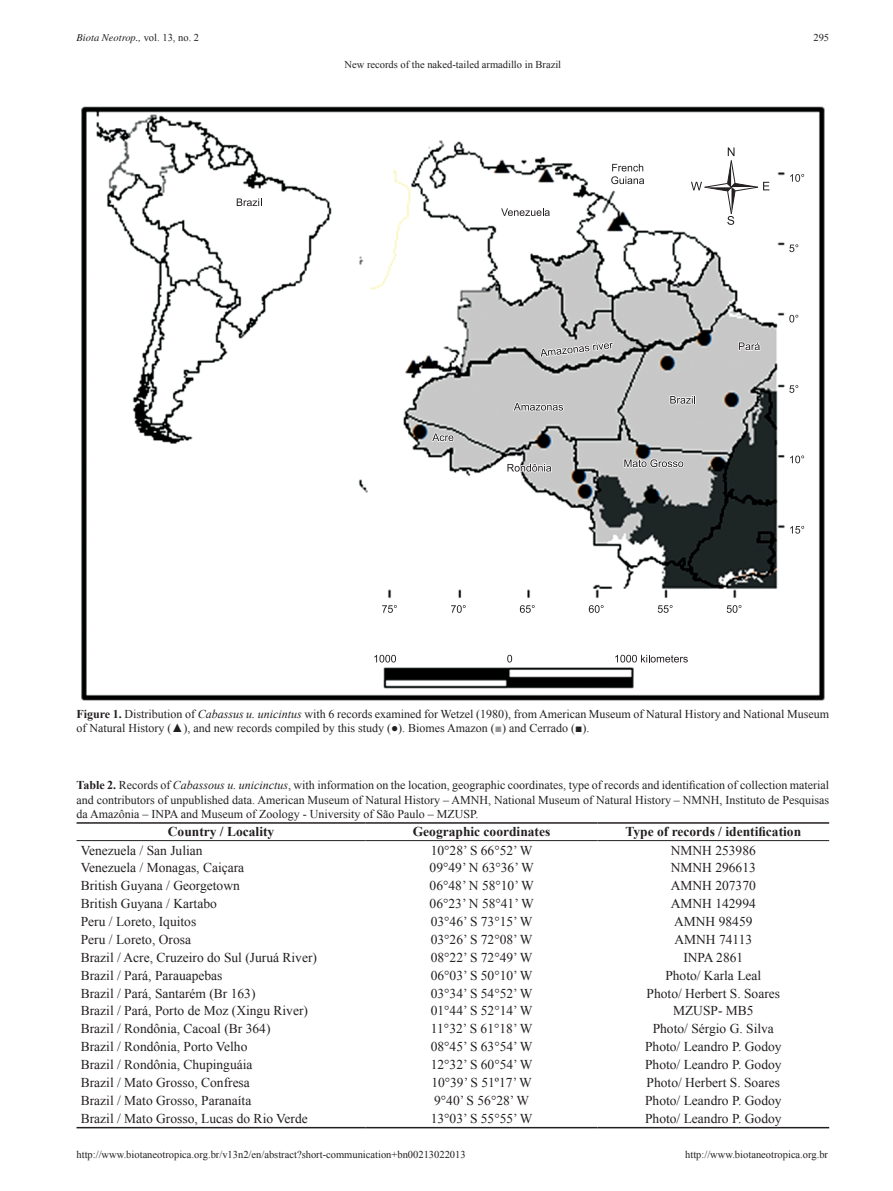
<style>
.page{position:relative;width:893px;height:1191px;background:#fff}
.page>*{position:absolute;margin:0;border:0;box-sizing:border-box;transform-origin:0 0}
.Texto_Tabela{font:13.5px "Times New Roman";color:#231f20}
.Título_Tabela{font:700 13.5px "Times New Roman";color:#231f20}
._1__Legenda_figura{font:12px/14.4px "Times New Roman";color:#231f20}
.rodape_master{font:10.5px "Times New Roman";color:#231f20}
.t1{font:italic 10.5px "Times";color:#231f20}
.Equação{font:10.5px "Times New Roman";color:#231f20}
.s1{font-family:"Times New Roman";font-style:normal}
.s2{font-weight:700}
.s3{font-style:italic}
.s4{color:#939598}
</style>
<div class="page">
<img style="left:81px;top:106px;width:743px;height:595px">
<svg style="left:609px;top:157px;width:38px;height:29px"></svg>
<svg style="left:499px;top:206px;width:53px;height:15px"></svg>
<svg style="left:539px;top:321px;width:75px;height:37px;background:#b7b7b7"></svg>
<svg style="left:512px;top:397px;width:53px;height:15px"></svg>
<svg style="left:430px;top:427px;width:25px;height:16px"></svg>
<svg style="left:506px;top:462px;width:48px;height:11px"></svg>
<svg style="left:623px;top:451px;width:62px;height:20px"></svg>
<svg style="left:669px;top:394px;width:27px;height:11px"></svg>
<svg style="left:237px;top:198px;width:25px;height:8px"></svg>
<svg style="left:737px;top:336px;width:25px;height:16px"></svg>
<svg style="left:374px;top:655px;width:22px;height:7px"></svg>
<svg style="left:507px;top:655px;width:5px;height:7px"></svg>
<svg style="left:615px;top:655px;width:73px;height:7px"></svg>
<svg style="left:691px;top:147px;width:78px;height:78px"></svg>
<svg style="left:790px;top:174px;width:14px;height:8px"></svg>
<svg style="left:789px;top:244px;width:9px;height:8px"></svg>
<svg style="left:789px;top:315px;width:9px;height:7px"></svg>
<svg style="left:789px;top:385px;width:9px;height:8px"></svg>
<svg style="left:790px;top:455px;width:14px;height:8px"></svg>
<svg style="left:790px;top:526px;width:14px;height:7px"></svg>
<svg style="left:727px;top:605px;width:14px;height:8px"></svg>
<svg style="left:658px;top:605px;width:14px;height:8px"></svg>
<svg style="left:589px;top:605px;width:15px;height:8px"></svg>
<svg style="left:520px;top:605px;width:15px;height:8px"></svg>
<svg style="left:451px;top:605px;width:15px;height:8px"></svg>
<svg style="left:382px;top:605px;width:15px;height:8px"></svg>
<hr style="left:77px;top:822px;width:289px;height:1px;background:#231f20">
<hr style="left:366px;top:822px;width:231px;height:1px;background:#231f20">
<hr style="left:597px;top:822px;width:232px;height:1px;background:#231f20">
<hr style="left:77px;top:1126px;width:289px;height:2px;background:#231f20">
<hr style="left:366px;top:1126px;width:231px;height:2px;background:#231f20">
<hr style="left:597px;top:1126px;width:232px;height:2px;background:#231f20">
<hr style="left:77px;top:840px;width:289px;height:1px;background:#231f20">
<hr style="left:366px;top:840px;width:231px;height:1px;background:#231f20">
<hr style="left:597px;top:840px;width:232px;height:1px;background:#231f20">
<p class="t1" style="left:77px;top:32px;width:124px">Biota Neotrop., <span class="s1">vol. 13, no. 2</span></p>
<p class="rodape_master" style="left:345px;top:57px;width:218px">New records of the naked-tailed armadillo in Brazil</p>
<p class="Equação" style="left:813px;top:31px;width:17px">295</p>
<p class="_1__Legenda_figura" style="left:77px;top:706px;width:754px"><span class="s2">Figure 1.</span> Distribution of <span class="s3">Cabassus u. unicintus</span> with 6 records examined for Wetzel (1980), from American Museum of Natural History and National Museum of Natural History (▲), and new records compiled by this study (●). Biomes Amazon (<span class="s4">■</span>) and Cerrado (■).</p>
<p class="_1__Legenda_figura" style="left:77px;top:777px;width:754px;text-align:justify"><span class="s2">Table 2.</span> Records of <span class="s3">Cabassous u. unicinctus</span>, with information on the location, geographic coordinates, type of records and identification of collection material and contributors of unpublished data. American Museum of Natural History – AMNH, National Museum of Natural History – NMNH, Instituto de Pesquisas da Amazônia – INPA and Museum of Zoology - University of São Paulo – MZUSP.</p>
<p class="Título_Tabela" style="left:168px;top:822px;width:108px">Country / Locality</p>
<p class="Título_Tabela" style="left:413px;top:822px;width:139px">Geographic coordinates</p>
<p class="Título_Tabela" style="left:625px;top:822px;width:177px">Type of records / identification</p>
<p class="Texto_Tabela" style="left:81px;top:841px;width:123px">Venezuela / San Julian</p>
<p class="Texto_Tabela" style="left:431px;top:841px;width:103px">10°28’ S 66°52’ W</p>
<p class="Texto_Tabela" style="left:671px;top:841px;width:87px">NMNH 253986</p>
<p class="Texto_Tabela" style="left:81px;top:859px;width:165px">Venezuela / Monagas, Caiçara</p>
<p class="Texto_Tabela" style="left:430px;top:859px;width:106px">09°49’ N 63°36’ W</p>
<p class="Texto_Tabela" style="left:671px;top:859px;width:87px">NMNH 296613</p>
<p class="Texto_Tabela" style="left:81px;top:876px;width:161px">British Guyana / Georgetown</p>
<p class="Texto_Tabela" style="left:430px;top:876px;width:106px">06°48’ N 58°10’ W</p>
<p class="Texto_Tabela" style="left:671px;top:876px;width:87px">AMNH 207370</p>
<p class="Texto_Tabela" style="left:81px;top:894px;width:138px">British Guyana / Kartabo</p>
<p class="Texto_Tabela" style="left:430px;top:894px;width:106px">06°23’ N 58°41’ W</p>
<p class="Texto_Tabela" style="left:671px;top:894px;width:87px">AMNH 142994</p>
<p class="Texto_Tabela" style="left:81px;top:912px;width:117px">Peru / Loreto, Iquitos</p>
<p class="Texto_Tabela" style="left:431px;top:912px;width:103px">03°46’ S 73°15’ W</p>
<p class="Texto_Tabela" style="left:674px;top:912px;width:80px">AMNH 98459</p>
<p class="Texto_Tabela" style="left:81px;top:930px;width:112px">Peru / Loreto, Orosa</p>
<p class="Texto_Tabela" style="left:431px;top:930px;width:103px">03°26’ S 72°08’ W</p>
<p class="Texto_Tabela" style="left:674px;top:930px;width:79px">AMNH 74113</p>
<p class="Texto_Tabela" style="left:81px;top:948px;width:238px">Brazil / Acre, Cruzeiro do Sul (Juruá River)</p>
<p class="Texto_Tabela" style="left:431px;top:948px;width:103px">08°22’ S 72°49’ W</p>
<p class="Texto_Tabela" style="left:683px;top:948px;width:61px">INPA 2861</p>
<p class="Texto_Tabela" style="left:81px;top:966px;width:143px">Brazil / Pará, Parauapebas</p>
<p class="Texto_Tabela" style="left:431px;top:966px;width:103px">06°03’ S 50°10’ W</p>
<p class="Texto_Tabela" style="left:665px;top:966px;width:97px">Photo/ Karla Leal</p>
<p class="Texto_Tabela" style="left:81px;top:984px;width:176px">Brazil / Pará, Santarém (Br 163)</p>
<p class="Texto_Tabela" style="left:431px;top:984px;width:103px">03°34’ S 54°52’ W</p>
<p class="Texto_Tabela" style="left:647px;top:984px;width:135px">Photo/ Herbert S. Soares</p>
<p class="Texto_Tabela" style="left:81px;top:1001px;width:229px">Brazil / Pará, Porto de Moz (Xingu River)</p>
<p class="Texto_Tabela" style="left:431px;top:1001px;width:103px">01°44’ S 52°14’ W</p>
<p class="Texto_Tabela" style="left:673px;top:1001px;width:82px">MZUSP- MB5</p>
<p class="Texto_Tabela" style="left:81px;top:1019px;width:191px">Brazil / Rondônia, Cacoal (Br 364)</p>
<p class="Texto_Tabela" style="left:431px;top:1019px;width:103px">11°32’ S 61°18’ W</p>
<p class="Texto_Tabela" style="left:653px;top:1019px;width:123px">Photo/ Sérgio G. Silva</p>
<p class="Texto_Tabela" style="left:81px;top:1037px;width:168px">Brazil / Rondônia, Porto Velho</p>
<p class="Texto_Tabela" style="left:431px;top:1037px;width:103px">08°45’ S 63°54’ W</p>
<p class="Texto_Tabela" style="left:645px;top:1037px;width:138px">Photo/ Leandro P. Godoy</p>
<p class="Texto_Tabela" style="left:81px;top:1055px;width:173px">Brazil / Rondônia, Chupinguáia</p>
<p class="Texto_Tabela" style="left:431px;top:1055px;width:103px">12°32’ S 60°54’ W</p>
<p class="Texto_Tabela" style="left:645px;top:1055px;width:138px">Photo/ Leandro P. Godoy</p>
<p class="Texto_Tabela" style="left:81px;top:1073px;width:171px">Brazil / Mato Grosso, Confresa</p>
<p class="Texto_Tabela" style="left:431px;top:1073px;width:102px">10°39’ S 51º17’ W</p>
<p class="Texto_Tabela" style="left:647px;top:1073px;width:135px">Photo/ Herbert S. Soares</p>
<p class="Texto_Tabela" style="left:81px;top:1091px;width:172px">Brazil / Mato Grosso, Paranaíta</p>
<p class="Texto_Tabela" style="left:434px;top:1091px;width:97px">9°40’ S 56°28’ W</p>
<p class="Texto_Tabela" style="left:645px;top:1091px;width:138px">Photo/ Leandro P. Godoy</p>
<p class="Texto_Tabela" style="left:81px;top:1109px;width:228px">Brazil / Mato Grosso, Lucas do Rio Verde</p>
<p class="Texto_Tabela" style="left:431px;top:1109px;width:103px">13°03’ S 55°55’ W</p>
<p class="Texto_Tabela" style="left:645px;top:1109px;width:138px">Photo/ Leandro P. Godoy</p>
<p class="rodape_master" style="left:77px;top:1147px;width:391px">http://www.biotaneotropica.org.br/v13n2/en/abstract?short-communication+bn00213022013</p>
<p class="rodape_master" style="left:685px;top:1147px;width:144px">http://www.biotaneotropica.org.br</p>
</div>
